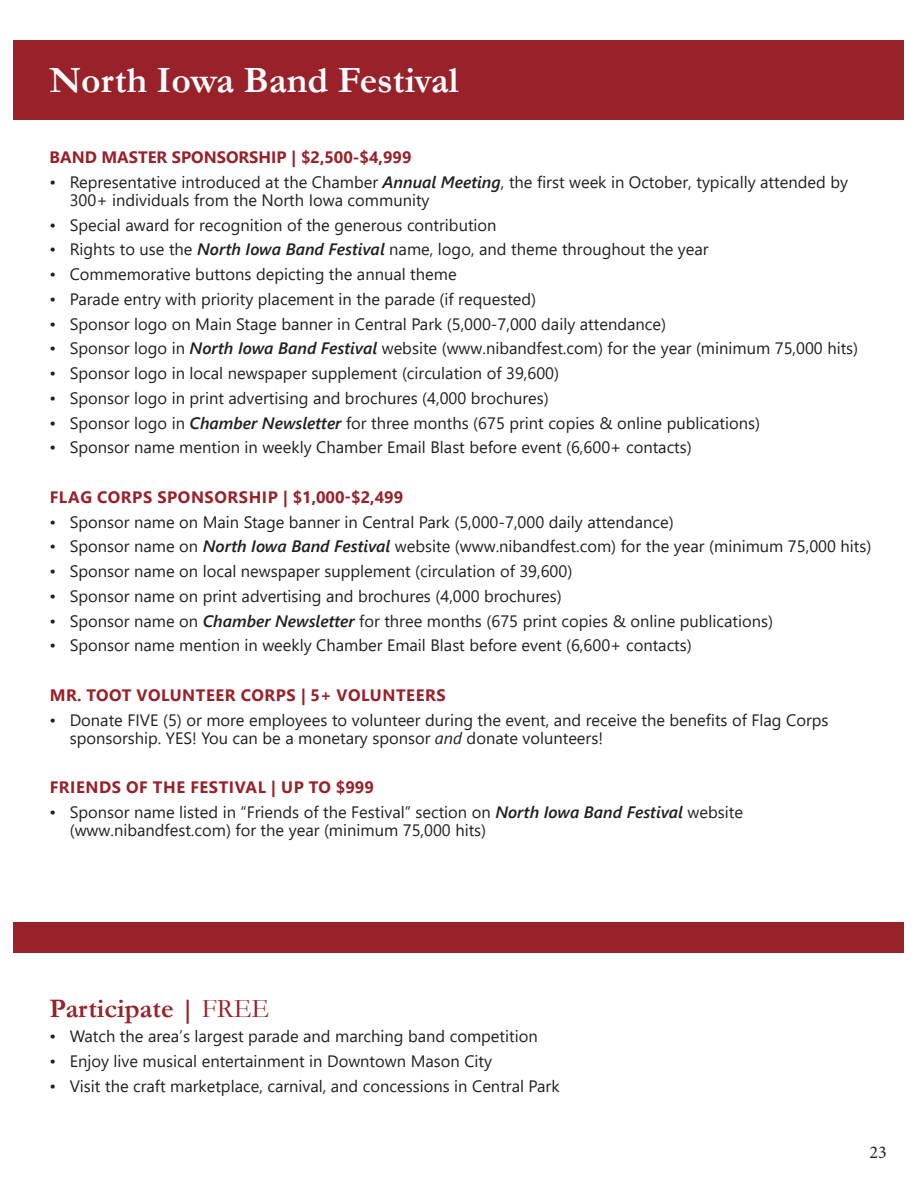
<style>
.page{position:relative;width:918px;height:1188px;background:#fff}
.page>*{position:absolute;margin:0;border:0;box-sizing:border-box;transform-origin:0 0}
.t1{font:700 37.5px "Garamond";color:#fff}
.t2{font:700 27px "Garamond";color:#98212a}
.t3{font:18px "Minion Pro";color:#231f20}
.t4{font:16.5px/18px "Segoe UI";color:#231f20}
.t5{font:700 16.5px "Segoe UI";letter-spacing:.035em;color:#98212a}
.t6{font:700 16.5px "Segoe UI";color:#98212a}
.s1{font-weight:600;font-style:italic}
.s2{font-style:italic}
.s3{font-weight:400}
</style>
<div class="page">
<div style="left:14px;top:40px;width:890px;height:80px;background:#98212a"></div>
<div style="left:14px;top:922px;width:890px;height:31px;background:#98212a"></div>
<p class="t1" style="left:50px;top:54px;width:410px">North Iowa Band Festival</p>
<p class="t6" style="left:50px;top:142px;width:364px">BAND MASTER SPONSORSHIP | $2,500-$4,999</p>
<p class="t4" style="left:70px;top:172px;width:780px;text-indent:-20px">• Representative introduced at the Chamber <span class="s1">Annual Meeting</span>, the first week in October, typically attended by<br>300+ individuals from the North Iowa community</p>
<p class="t4" style="left:50px;top:214px;width:449px">• Special award for recognition of the generous contribution</p>
<p class="t4" style="left:50px;top:239px;width:661px">• Rights to use the <span class="s1">North Iowa Band Festival</span> name, logo, and theme throughout the year</p>
<p class="t4" style="left:50px;top:264px;width:409px">• Commemorative buttons depicting the annual theme</p>
<p class="t4" style="left:50px;top:289px;width:488px">• Parade entry with priority placement in the parade (if requested)</p>
<p class="t4" style="left:50px;top:313px;width:618px">• Sponsor logo on Main Stage banner in Central Park (5,000-7,000 daily attendance)</p>
<p class="t4" style="left:50px;top:338px;width:810px">• Sponsor logo in <span class="s1">North Iowa Band Festival</span> website (www.nibandfest.com) for the year (minimum 75,000 hits)</p>
<p class="t4" style="left:50px;top:363px;width:511px">• Sponsor logo in local newspaper supplement (circulation of 39,600)</p>
<p class="t4" style="left:50px;top:388px;width:501px">• Sponsor logo in print advertising and brochures (4,000 brochures)</p>
<p class="t4" style="left:50px;top:412px;width:712px">• Sponsor logo in <span class="s1">Chamber Newsletter</span> for three months (675 print copies &amp; online publications)</p>
<p class="t4" style="left:50px;top:437px;width:644px">• Sponsor name mention in weekly Chamber Email Blast before event (6,600+ contacts)</p>
<p class="t5" style="left:50px;top:482px;width:355px">FLAG CORPS SPONSORSHIP | $1,000-$2,499</p>
<p class="t4" style="left:50px;top:511px;width:626px">• Sponsor name on Main Stage banner in Central Park (5,000-7,000 daily attendance)</p>
<p class="t4" style="left:50px;top:536px;width:823px">• Sponsor name on <span class="s1">North Iowa Band Festival</span> website (www.nibandfest.com) for the year (minimum 75,000 hits)</p>
<p class="t4" style="left:50px;top:561px;width:524px">• Sponsor name on local newspaper supplement (circulation of 39,600)</p>
<p class="t4" style="left:50px;top:586px;width:514px">• Sponsor name on print advertising and brochures (4,000 brochures)</p>
<p class="t4" style="left:50px;top:610px;width:725px">• Sponsor name on <span class="s1">Chamber Newsletter</span> for three months (675 print copies &amp; online publications)</p>
<p class="t4" style="left:50px;top:635px;width:644px">• Sponsor name mention in weekly Chamber Email Blast before event (6,600+ contacts)</p>
<p class="t5" style="left:50px;top:680px;width:397px">MR. TOOT VOLUNTEER CORPS | 5+ VOLUNTEERS</p>
<p class="t4" style="left:70px;top:709px;width:760px;text-indent:-20px">• Donate FIVE (5) or more employees to volunteer during the event, and receive the benefits of Flag Corps sponsorship. YES! You can be a monetary sponsor <span class="s2">and</span> donate volunteers!</p>
<p class="t5" style="left:50px;top:772px;width:326px">FRIENDS OF THE FESTIVAL | UP TO $999</p>
<p class="t4" style="left:70px;top:802px;width:675px;text-indent:-20px">• Sponsor name listed in “Friends of the Festival” section on <span class="s1">North Iowa Band Festival</span> website (www.nibandfest.com) for the year (minimum 75,000 hits)</p>
<p class="t2" style="left:50px;top:990px;width:221px">Participate | <span class="s3">FREE</span></p>
<p class="t4" style="left:50px;top:1026px;width:490px">• Watch the area’s largest parade and marching band competition</p>
<p class="t4" style="left:50px;top:1050px;width:444px">• Enjoy live musical entertainment in Downtown Mason City</p>
<p class="t4" style="left:50px;top:1075px;width:512px">• Visit the craft marketplace, carnival, and concessions in Central Park</p>
<p class="t3" style="left:869px;top:1141px;width:19px">23</p>
</div>
